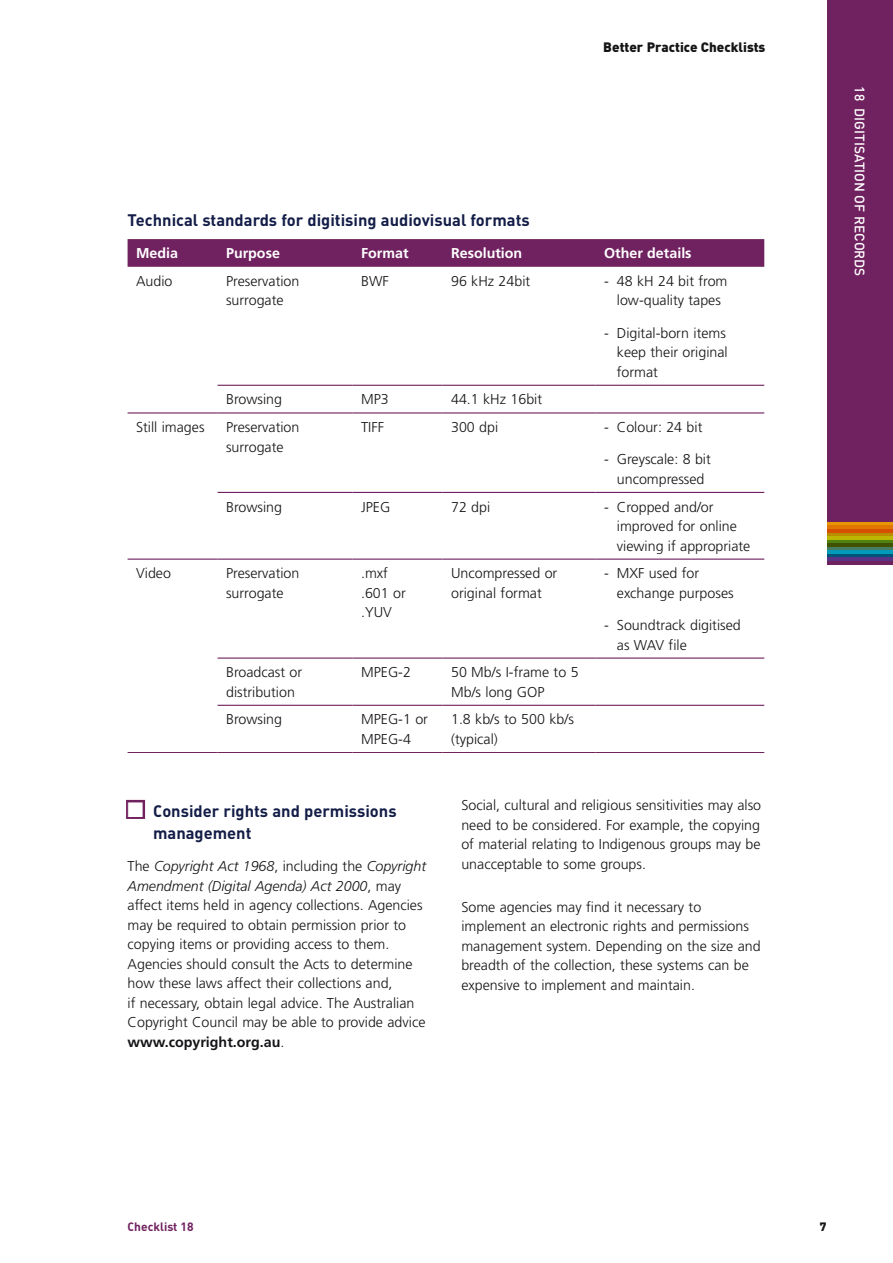
<style>
.page{position:relative;width:893px;height:1263px;background:#fff}
.page>*{position:absolute;margin:0;border:0;box-sizing:border-box;transform-origin:0 0}
.t1{font:700 16.5px/22.5px "DIN";color:#131d47}
.t2{font:300 14.25px/19.5px "Frutiger LT Std";color:#151518}
.t3{font:700 14.25px "Frutiger LT Std";color:#fff}
.t4{font:500 13.65px "DIN";color:#fff}
.t5{font:900 13.5px "DIN";color:#151518}
.t6{font:700 12px "DIN";color:#70215f}
.t7{font:900 12px "DIN";color:#151518}
.s1{color:#fff}
.s2{font-style:italic}
.s3{font-weight:700}
</style>
<div class="page">
<div style="left:827px;top:0;width:66px;height:522px;background:#70215f"></div>
<svg style="left:827px;top:522px;width:66px;height:4px"></svg>
<hr style="left:827px;top:526px;width:66px;height:3px;background:#e17700">
<hr style="left:827px;top:529px;width:66px;height:4px;background:#d75000">
<hr style="left:827px;top:533px;width:66px;height:3px;background:#b98d00">
<hr style="left:827px;top:536px;width:66px;height:4px;background:#bcb600">
<hr style="left:827px;top:540px;width:66px;height:3px;background:#508212">
<hr style="left:827px;top:543px;width:66px;height:4px;background:#405200">
<hr style="left:827px;top:547px;width:66px;height:3px;background:#477e61">
<hr style="left:827px;top:550px;width:66px;height:4px;background:#009bbb">
<hr style="left:827px;top:554px;width:66px;height:3px;background:#005478">
<hr style="left:827px;top:557px;width:66px;height:4px;background:#563385">
<hr style="left:827px;top:561px;width:66px;height:4px;background:#70215f">
<div style="left:126px;top:800px;width:19px;height:19px;border:4px solid #70215f"></div>
<svg style="left:128px;top:239px;width:636px;height:28px;background:#712360"></svg>
<hr style="left:218px;top:385px;width:135px;height:1px;background:#70215f">
<hr style="left:353px;top:385px;width:90px;height:1px;background:#70215f">
<hr style="left:443px;top:385px;width:153px;height:1px;background:#70215f">
<hr style="left:596px;top:385px;width:168px;height:1px;background:#70215f">
<hr style="left:128px;top:412px;width:90px;height:1px;background:#70215f">
<hr style="left:218px;top:412px;width:135px;height:1px;background:#70215f">
<hr style="left:353px;top:412px;width:90px;height:1px;background:#70215f">
<hr style="left:443px;top:412px;width:153px;height:1px;background:#70215f">
<hr style="left:596px;top:412px;width:168px;height:1px;background:#70215f">
<hr style="left:218px;top:492px;width:135px;height:1px;background:#70215f">
<hr style="left:353px;top:492px;width:90px;height:1px;background:#70215f">
<hr style="left:443px;top:492px;width:153px;height:1px;background:#70215f">
<hr style="left:596px;top:492px;width:168px;height:1px;background:#70215f">
<hr style="left:128px;top:558px;width:90px;height:2px;background:#70215f">
<hr style="left:218px;top:558px;width:135px;height:2px;background:#70215f">
<hr style="left:353px;top:558px;width:90px;height:2px;background:#70215f">
<hr style="left:443px;top:558px;width:153px;height:2px;background:#70215f">
<hr style="left:596px;top:558px;width:168px;height:2px;background:#70215f">
<hr style="left:218px;top:657px;width:135px;height:2px;background:#70215f">
<hr style="left:353px;top:657px;width:90px;height:2px;background:#70215f">
<hr style="left:443px;top:657px;width:153px;height:2px;background:#70215f">
<hr style="left:596px;top:657px;width:168px;height:2px;background:#70215f">
<hr style="left:218px;top:705px;width:135px;height:1px;background:#70215f">
<hr style="left:353px;top:705px;width:90px;height:1px;background:#70215f">
<hr style="left:443px;top:705px;width:153px;height:1px;background:#70215f">
<hr style="left:596px;top:705px;width:168px;height:1px;background:#70215f">
<hr style="left:128px;top:752px;width:90px;height:1px;background:#70215f">
<hr style="left:218px;top:752px;width:135px;height:1px;background:#70215f">
<hr style="left:353px;top:752px;width:90px;height:1px;background:#70215f">
<hr style="left:443px;top:752px;width:153px;height:1px;background:#70215f">
<hr style="left:596px;top:752px;width:168px;height:1px;background:#70215f">
<p class="t5" style="left:603px;top:38px;width:164px">Better Practice Checklists</p>
<p class="t1" style="left:128px;top:208px;width:404px">Technical standards for digitising audiovisual formats</p>
<p class="t3" style="left:136px;top:245px;width:43px">Media</p>
<p class="t3" style="left:226px;top:245px;width:55px">Purpose</p>
<p class="t3" style="left:361px;top:245px;width:49px">Format</p>
<p class="t3" style="left:451px;top:245px;width:73px">Resolution</p>
<p class="t3" style="left:604px;top:245px;width:89px">Other details</p>
<p class="t2" style="left:136px;top:271px;width:38px">Audio</p>
<p class="t2" style="left:226px;top:271px;width:75px">Preservation surrogate</p>
<p class="t2" style="left:361px;top:271px;width:29px">BWF</p>
<p class="t2" style="left:451px;top:271px;width:81px">96 kHz 24bit</p>
<p class="t2" style="left:604px;top:271px;width:125px;text-align:center">- 48 kH 24 bit from low-quality tapes</p>
<p class="t2" style="left:617px;top:323px;width:112px;text-indent:-13px">- Digital-born items keep their original format</p>
<p class="t2" style="left:226px;top:390px;width:57px">Browsing</p>
<p class="t2" style="left:361px;top:390px;width:29px">MP3</p>
<p class="t2" style="left:451px;top:390px;width:93px">44.1 kHz 16bit</p>
<p class="t2" style="left:136px;top:418px;width:70px">Still images</p>
<p class="t2" style="left:226px;top:418px;width:75px">Preservation surrogate</p>
<p class="t2" style="left:361px;top:418px;width:24px">TIFF</p>
<p class="t2" style="left:451px;top:418px;width:49px">300 dpi</p>
<p class="t2" style="left:604px;top:418px;width:100px">- Colour: 24 bit</p>
<p class="t2" style="left:604px;top:450px;width:108px;text-align:center">- Greyscale: 8 bit uncompressed</p>
<p class="t2" style="left:226px;top:497px;width:57px">Browsing</p>
<p class="t2" style="left:361px;top:497px;width:31px">JPEG</p>
<p class="t2" style="left:451px;top:497px;width:41px">72 dpi</p>
<p class="t2" style="left:617px;top:497px;width:135px;text-indent:-13px">- Cropped and/or improved for online viewing if appropriate</p>
<p class="t2" style="left:136px;top:564px;width:36px">Video</p>
<p class="t2" style="left:226px;top:564px;width:75px">Preservation surrogate</p>
<p class="t2" style="left:361px;top:564px;width:46px">.mxf .601 or .YUV</p>
<p class="t2" style="left:451px;top:564px;width:108px">Uncompressed or original format</p>
<p class="t2" style="left:617px;top:564px;width:118px;text-indent:-13px">- MXF used for exchange purposes</p>
<p class="t2" style="left:617px;top:616px;width:125px;text-indent:-13px">- Soundtrack digitised as WAV file</p>
<p class="t2" style="left:226px;top:663px;width:78px">Broadcast or distribution</p>
<p class="t2" style="left:361px;top:663px;width:51px">MPEG-2</p>
<p class="t2" style="left:451px;top:663px;width:129px">50 Mb/s I-frame to 5<br>Mb/s long GOP</p>
<p class="t2" style="left:226px;top:710px;width:57px">Browsing</p>
<p class="t2" style="left:361px;top:710px;width:68px">MPEG-1 or<br>MPEG-4</p>
<p class="t2" style="left:451px;top:710px;width:124px">1.8 kb/s to 500 kb/s (typical)</p>
<p class="t1" style="left:153px;top:799px;width:245px;text-indent:-26px"><span class="s1">■</span> Consider rights and permissions management</p>
<p class="t2" style="left:128px;top:857px;width:300px">The <span class="s2">Copyright Act 1968</span>, including the <span class="s2">Copyright Amendment (Digital Agenda) Act 2000</span>, may affect items held in agency collections. Agencies may be required to obtain permission prior to copying items or providing access to them.<br>Agencies should consult the Acts to determine how these laws affect their collections and,<br>if necessary, obtain legal advice. The Australian Copyright Council may be able to provide advice <span class="s3">www.copyright.org.au</span>.</p>
<p class="t2" style="left:461px;top:796px;width:301px;text-align:justify">Social, cultural and religious sensitivities may also need to be considered. For example, the copying of material relating to Indigenous groups may be unacceptable to some groups.</p>
<p class="t2" style="left:461px;top:897px;width:301px">Some agencies may find it necessary to implement an electronic rights and permissions management system. Depending on the size and breadth of the collection, these systems can be expensive to implement and maintain.</p>
<p class="t4" style="left:868px;top:86px;width:191px;rotate:90deg">18 DIGITISATION OF RECORDS</p>
<p class="t6" style="left:128px;top:1218px;width:68px">Checklist 18</p>
<p class="t7" style="left:820px;top:1218px;width:8px">7</p>
</div>
